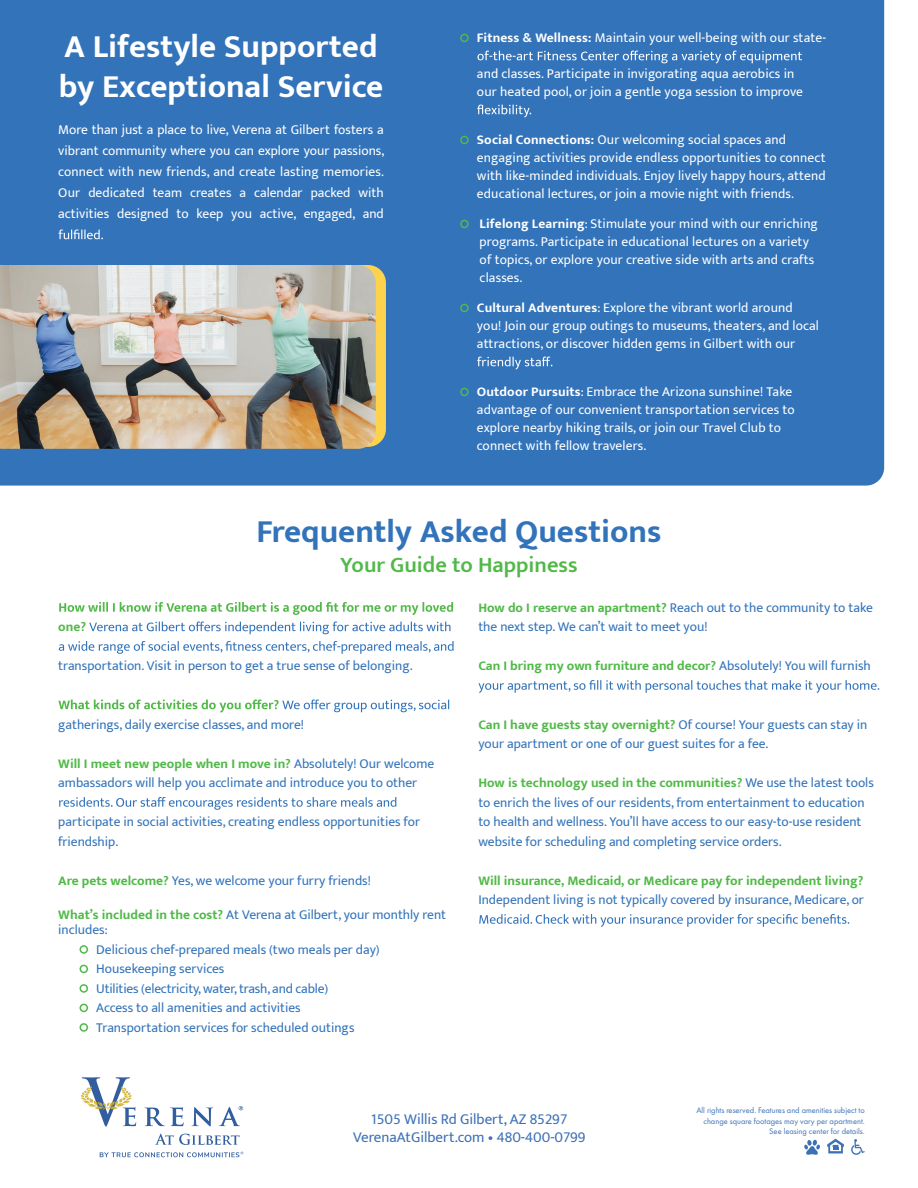
<style>
.page{position:relative;width:918px;height:1188px;background:#fff}
.page>*{position:absolute;margin:0;border:0;box-sizing:border-box;transform-origin:0 0}
.t1{font:700 33px/39.6px "Mukta Mahee";color:#fff}
.t2{font:700 33px "Mukta Mahee";color:#3273ba}
.t3{font:600 22.5px "Mukta Mahee";color:#51b948}
.t4{font:15px/18px "Mukta";color:#3d71b6;text-align:center}
.t5{font:13.5px/18px "Mukta Mahee";letter-spacing:.01em;color:#fff}
.t6{font:13.5px/19.5px "Mukta Mahee";color:#3273ba}
.t7{font:700 13.5px "Mukta Mahee";color:#51b948}
.t8{font:8.4px/10.5px "Futura PT";color:#3d71b6;text-align:right}
.s1{font-weight:700}
.s2{font-weight:700;color:#51b948}
.s3{font-weight:400;color:#3273ba}
</style>
<div class="page">
<svg style="left:804px;top:1140px;width:16px;height:15px"></svg>
<svg style="left:851px;top:1139px;width:14px;height:16px"></svg>
<svg style="left:827px;top:1139px;width:17px;height:14px"></svg>
<div style="left:0;top:0;width:884px;height:486px;background:#3273ba"></div>
<div style="left:460px;top:34px;width:9px;height:8px;border:2px solid #51b948;border-radius:50%"></div>
<svg style="left:477px;top:51px;width:325px;height:13px"></svg>
<svg style="left:477px;top:105px;width:54px;height:13px"></svg>
<div style="left:460px;top:136px;width:9px;height:8px;border:2px solid #51b948;border-radius:50%"></div>
<div style="left:460px;top:220px;width:9px;height:8px;border:2px solid #51b948;border-radius:50%"></div>
<div style="left:460px;top:304px;width:9px;height:8px;border:2px solid #51b948;border-radius:50%"></div>
<svg style="left:477px;top:357px;width:75px;height:13px"></svg>
<div style="left:460px;top:388px;width:9px;height:8px;border:2px solid #51b948;border-radius:50%"></div>
<svg style="left:59px;top:602px;width:394px;height:13px"></svg>
<svg style="left:89px;top:622px;width:362px;height:12px"></svg>
<svg style="left:59px;top:641px;width:395px;height:13px"></svg>
<svg style="left:58px;top:700px;width:391px;height:13px"></svg>
<svg style="left:59px;top:797px;width:337px;height:13px"></svg>
<div style="left:80px;top:945px;width:8px;height:9px;border:2px solid #51b948;border-radius:50%"></div>
<div style="left:80px;top:965px;width:8px;height:8px;border:2px solid #51b948;border-radius:50%"></div>
<div style="left:80px;top:984px;width:8px;height:9px;border:2px solid #51b948;border-radius:50%"></div>
<div style="left:80px;top:1004px;width:8px;height:8px;border:2px solid #51b948;border-radius:50%"></div>
<div style="left:80px;top:1023px;width:8px;height:9px;border:2px solid #51b948;border-radius:50%"></div>
<svg style="left:478px;top:680px;width:401px;height:13px"></svg>
<svg style="left:479px;top:914px;width:370px;height:13px"></svg>
<svg style="left:59px;top:230px;width:44px;height:9px"></svg>
<svg style="left:376px;top:265px;width:10px;height:182px;fill:#fdd24c"></svg>
<img style="left:0;top:265px;width:376px;height:184px">
<svg style="left:80px;top:1077px;width:56px;height:50px"></svg>
<svg style="left:145px;top:1107px;width:39px;height:19px"></svg>
<svg style="left:192px;top:1107px;width:21px;height:19px"></svg>
<svg style="left:155px;top:1134px;width:85px;height:11px"></svg>
<svg style="left:219px;top:1106px;width:24px;height:20px"></svg>
<svg style="left:100px;top:1152px;width:143px;height:5px"></svg>
<h1 class="t1" style="left:59px;top:26px;width:326px">A Lifestyle Supported by Exceptional Service</h1>
<p class="t5" style="left:58px;top:119px;width:327px;line-height:21px;text-align:justify">More than just a place to live, Verena at Gilbert fosters a vibrant community where you can explore your passions, connect with new friends, and create lasting memories.<br>Our dedicated team creates a calendar packed with activities designed to keep you active, engaged, and</p>
<p class="t5" style="left:477px;top:29px;width:351px"><span class="s1">Fitness &amp; Wellness:</span> Maintain your well-being with our state-</p>
<p class="t5" style="left:477px;top:65px;width:328px">and classes. Participate in invigorating aqua aerobics in our heated pool, or join a gentle yoga session to improve</p>
<p class="t5" style="left:477px;top:131px;width:350px"><span class="s1">Social Connections:</span> Our welcoming social spaces and engaging activities provide endless opportunities to connect with like-minded individuals. Enjoy lively happy hours, attend educational lectures, or join a movie night with friends.</p>
<p class="t5" style="left:480px;top:215px;width:340px"><span class="s1">Lifelong Learning</span>: Stimulate your mind with our enriching programs. Participate in educational lectures on a variety of topics, or explore your creative side with arts and crafts classes.</p>
<p class="t5" style="left:477px;top:299px;width:344px"><span class="s1">Cultural Adventures</span>: Explore the vibrant world around you! Join our group outings to museums, theaters, and local attractions, or discover hidden gems in Gilbert with our</p>
<p class="t5" style="left:477px;top:383px;width:319px"><span class="s1">Outdoor Pursuits</span>: Embrace the Arizona sunshine! Take advantage of our convenient transportation services to explore nearby hiking trails, or join our Travel Club to connect with fellow travelers.</p>
<h1 class="t2" style="left:257px;top:511px;width:407px">Frequently Asked Questions</h1>
<h2 class="t3" style="left:340px;top:551px;width:239px">Your Guide to Happiness</h2>
<p class="t7" style="left:58px;top:619px;width:29px">one?</p>
<p class="t6" style="left:58px;top:656px;width:356px">transportation. Visit in person to get a true sense of belonging.</p>
<p class="t6" style="left:58px;top:714px;width:247px">gatherings, daily exercise classes, and more!</p>
<p class="t6" style="left:58px;top:753px;width:378px"><span class="s2">Will I meet new people when I move in?</span> Absolutely! Our welcome ambassadors will help you acclimate and introduce you to other</p>
<p class="t6" style="left:58px;top:812px;width:363px">participate in social activities, creating endless opportunities for friendship.</p>
<p class="t6" style="left:58px;top:870px;width:314px"><span class="s2">Are pets welcome?</span> Yes, we welcome your furry friends!</p>
<p class="t6" style="left:58px;top:907px;width:389px;line-height:15px"><span class="s2">What’s included in the cost?</span> At Verena at Gilbert, your monthly rent includes:</p>
<p class="t6" style="left:96px;top:939px;width:285px">Delicious chef-prepared meals (two meals per day)<br>Housekeeping services<br>Utilities (electricity, water, trash, and cable)<br>Access to all amenities and activities Transportation services for scheduled outings</p>
<p class="t6" style="left:478px;top:597px;width:396px"><span class="s2">How do I reserve an apartment?</span> Reach out to the community to take the next step. We can’t wait to meet you!</p>
<p class="t7" style="left:478px;top:658px;width:394px">Can I bring my own furniture and decor? <span class="s3">Absolutely! You will furnish</span></p>
<p class="t6" style="left:478px;top:714px;width:390px"><span class="s2">Can I have guests stay overnight?</span> Of course! Your guests can stay in your apartment or one of our guest suites for a fee.</p>
<p class="t6" style="left:478px;top:773px;width:397px"><span class="s2">How is technology used in the communities?</span> We use the latest tools to enrich the lives of our residents, from entertainment to education to health and wellness. You’ll have access to our easy-to-use resident website for scheduling and completing service orders.</p>
<p class="t7" style="left:478px;top:872px;width:386px">Will insurance, Medicaid, or Medicare pay for independent living?</p>
<p class="t6" style="left:478px;top:890px;width:387px">Independent living is not typically covered by insurance, Medicare, or</p>
<p class="t4" style="left:353px;top:1110px;width:234px">1505 Willis Rd Gilbert, AZ 85297<br>VerenaAtGilbert.com ∙ 480-400-0799</p>
<p class="t8" style="left:696px;top:1105px;width:170px">All rights reserved. Features and amenities subject to change square footages may vary per apartment.<br>See leasing center for details.</p>
</div>
